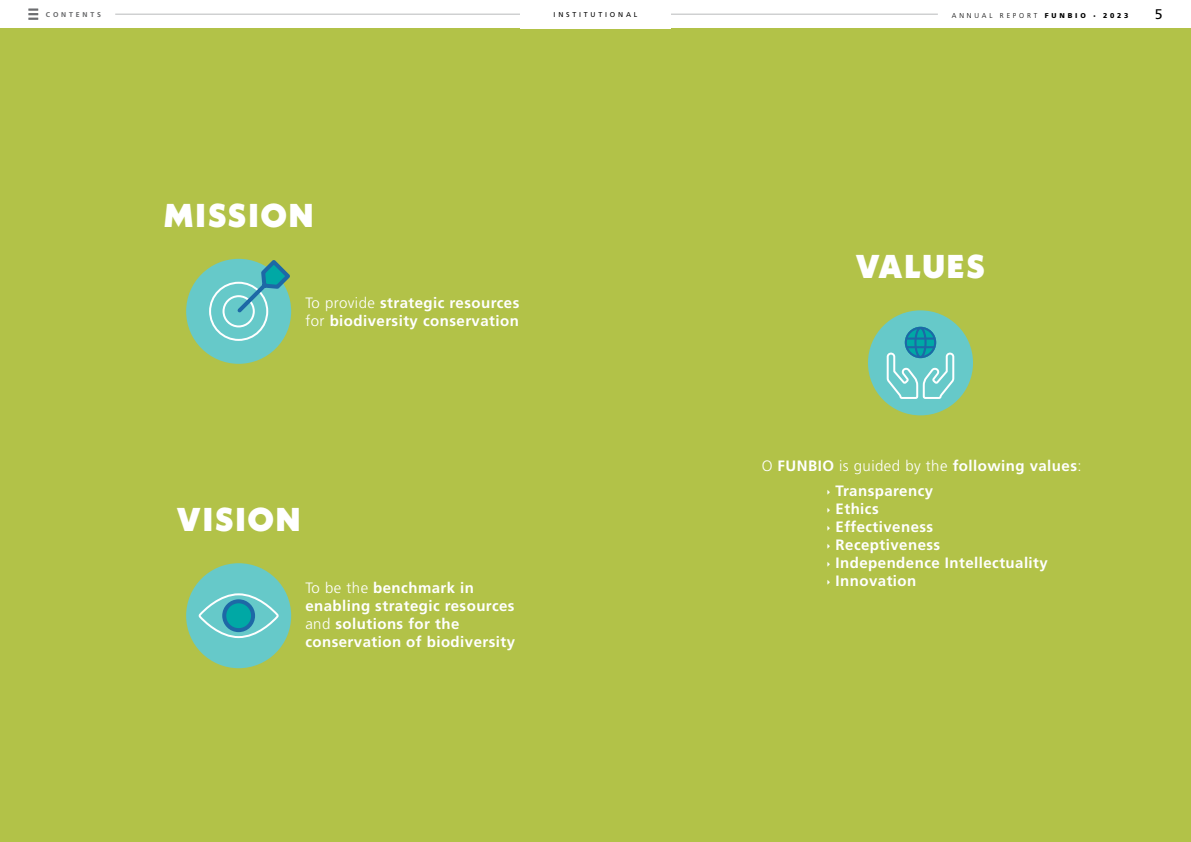
<style>
.page{position:relative;width:1191px;height:842px;background:#fff}
.page>*{position:absolute;margin:0;border:0;box-sizing:border-box;transform-origin:0 0}
.t1{font:900 33px "Neue Kabel";letter-spacing:.06em;color:#fff}
.t2{font:700 15px/18px "Frutiger LT Std";letter-spacing:.03em;color:#fff}
.t3{font:14px "Frutiger LT Std";color:#000}
.t4{font:300 7px "Frutiger LT Std";letter-spacing:.4em;color:#000}
.t5{font:7px "Frutiger LT Std";letter-spacing:.4em;color:#000}
.t6{font:700 7px "Frutiger LT Std";letter-spacing:.4em;color:#636466}
.s1{font-weight:900}
.s2{font-family:"Barlow";font-weight:500}
.s3{font-weight:300}
.s4{font-family:"Arrows";font-weight:400;font-size:13px}
</style>
<div class="page">
<div style="left:0;top:28px;width:1191px;height:814px;background:#b2c248"></div>
<svg style="left:28px;top:8px;width:10px;height:12px"></svg>
<hr style="left:115px;top:14px;width:823px;height:1px;background:#b8babc">
<div style="left:520px;top:0;width:151px;height:28px;background:#fff"></div>
<div style="left:186px;top:563px;width:105px;height:105px;background:#66c9c9;border-radius:50%"></div>
<svg style="left:198px;top:593px;width:81px;height:46px"></svg>
<div style="left:224px;top:601px;width:29px;height:29px;background:#00a8a5;border-radius:50%"></div>
<div style="left:222px;top:599px;width:33px;height:33px;border:4px solid #1d68a6;border-radius:50%"></div>
<div style="left:186px;top:259px;width:105px;height:105px;background:#66c9c9;border-radius:50%"></div>
<svg style="left:208px;top:258px;width:84px;height:84px"></svg>
<div style="left:868px;top:310px;width:105px;height:105px;background:#66c9c9;border-radius:50%"></div>
<svg style="left:886px;top:327px;width:69px;height:72px"></svg>
<p class="t6" style="left:46px;top:10px;width:56px">CONTENTS</p>
<p class="t5" style="left:553px;top:10px;width:85px">INSTITUTIONAL</p>
<p class="t4" style="left:952px;top:11px;width:178px">ANNUAL REPORT <span class="s1">FUNBIO</span> <span class="s2">•</span> <span class="s1">2023</span></p>
<p class="t3" style="left:1154px;top:6px;width:9px">5</p>
<h1 class="t1" style="left:164px;top:195px;width:151px">MISSION</h1>
<p class="t2" style="left:305px;top:294px;width:215px"><span class="s3">To provide</span> strategic resources <span class="s3">for</span> biodiversity conservation</p>
<h1 class="t1" style="left:177px;top:499px;width:125px">VISION</h1>
<p class="t2" style="left:305px;top:579px;width:211px"><span class="s3">To be the</span> benchmark in enabling strategic resources <span class="s3">and</span> solutions for the conservation of biodiversity</p>
<h1 class="t1" style="left:856px;top:246px;width:131px">VALUES</h1>
<p class="t2" style="left:827px;top:453px;width:256px;line-height:25px;text-indent:-65px"><span class="s3">O</span> FUNBIO <span class="s3">is guided by the</span> following values<span class="s3">:<br></span><span class="s4">Q</span> Transparency</p>
<p class="t2" style="left:827px;top:500px;width:222px"><span class="s4">Q</span> Ethics<br><span class="s4">Q</span> Effectiveness<br><span class="s4">Q</span> Receptiveness<br><span class="s4">Q</span> Independence Intellectuality<br><span class="s4">Q</span> Innovation</p>
</div>
